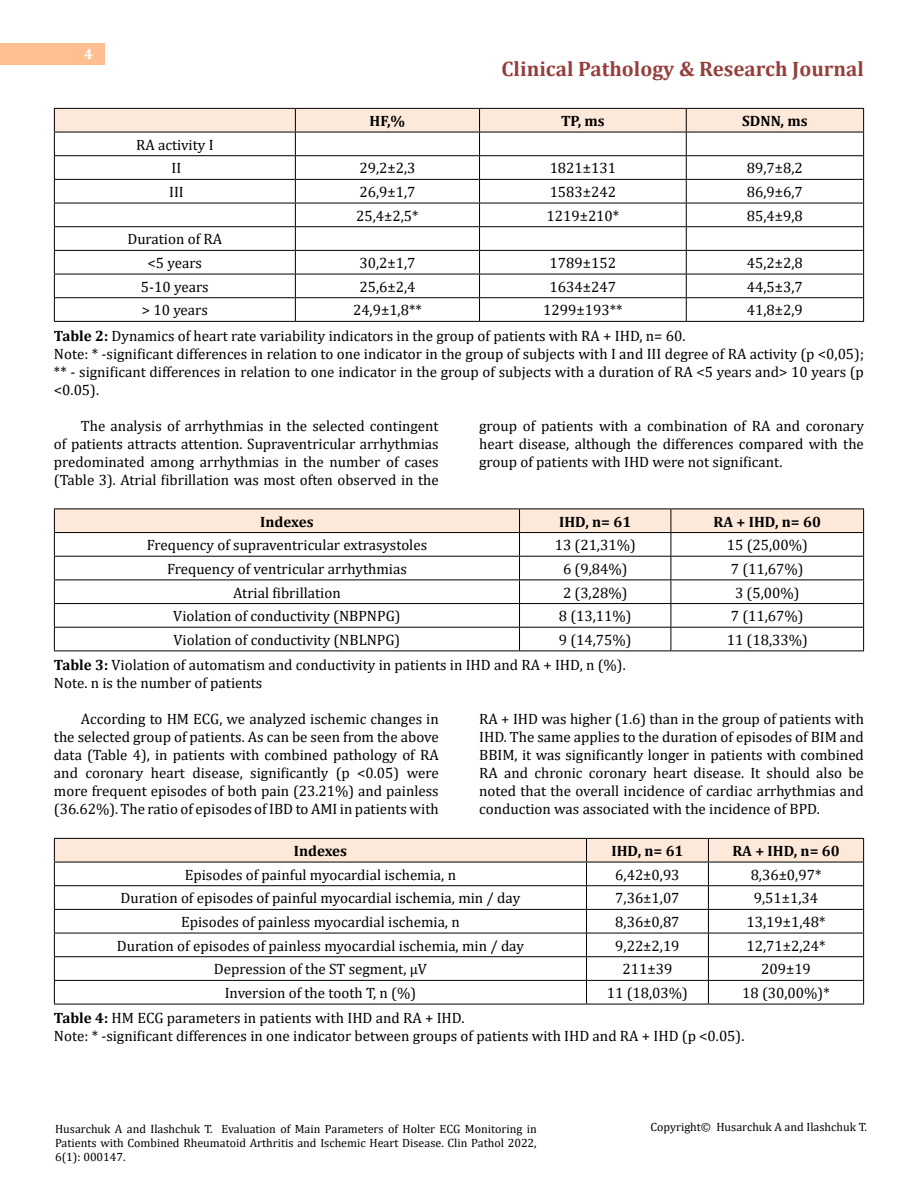
<style>
.page{position:relative;width:918px;height:1188px;background:#fff}
.page>*{position:absolute;margin:0;border:0;box-sizing:border-box;transform-origin:0 0}
.t1{font:700 21px "Cambria";color:#953f3c}
.t2{font:15px/18px "Cambria";color:#000;text-align:justify}
.t3{font:700 15px "Cambria";color:#000}
.t4{font:700 15px "Cambria";color:#fff}
.t5{font:12px/14.4px "Cambria";color:#000;text-align:justify}
.s1{font-weight:700}
</style>
<div class="page">
<div style="left:0;top:43px;width:105px;height:21px;background:#ffbf91"></div>
<hr style="left:54px;top:321px;width:241px;height:1px;background:#000">
<hr style="left:295px;top:321px;width:185px;height:1px;background:#000">
<hr style="left:480px;top:321px;width:206px;height:1px;background:#000">
<hr style="left:686px;top:321px;width:178px;height:1px;background:#000">
<svg style="left:54px;top:108px;width:810px;height:213px"></svg>
<hr style="left:54px;top:651px;width:466px;height:1px;background:#000">
<hr style="left:520px;top:651px;width:151px;height:1px;background:#000">
<hr style="left:671px;top:651px;width:193px;height:1px;background:#000">
<svg style="left:54px;top:509px;width:810px;height:142px"></svg>
<hr style="left:54px;top:1004px;width:533px;height:1px;background:#000">
<hr style="left:587px;top:1004px;width:121px;height:1px;background:#000">
<hr style="left:708px;top:1004px;width:156px;height:1px;background:#000">
<svg style="left:54px;top:838px;width:810px;height:166px"></svg>
<p class="t4" style="left:84px;top:44px;width:10px">4</p>
<h1 class="t1" style="left:502px;top:54px;width:364px">Clinical Pathology &amp; Research Journal</h1>
<p class="t2" style="left:136px;top:133px;width:79px;line-height:23.7px;text-align:center">RA activity I<br>II</p>
<p class="t3" style="left:370px;top:110px;width:37px">HF,%</p>
<p class="t3" style="left:561px;top:110px;width:45px">TP, ms</p>
<p class="t3" style="left:742px;top:110px;width:67px">SDNN, ms</p>
<p class="t2" style="left:359px;top:159px;width:58px">29,2±2,3</p>
<p class="t2" style="left:550px;top:159px;width:68px">1821±131</p>
<p class="t2" style="left:747px;top:159px;width:58px">89,7±8,2</p>
<p class="t2" style="left:169px;top:183px;width:16px">III</p>
<p class="t2" style="left:359px;top:183px;width:58px">26,9±1,7</p>
<p class="t2" style="left:550px;top:183px;width:68px">1583±242</p>
<p class="t2" style="left:747px;top:183px;width:58px">86,9±6,7</p>
<p class="t2" style="left:356px;top:207px;width:64px">25,4±2,5*</p>
<p class="t2" style="left:546px;top:207px;width:74px">1219±210*</p>
<p class="t2" style="left:747px;top:207px;width:58px">85,4±9,8</p>
<p class="t2" style="left:127px;top:227px;width:96px;line-height:23.7px;text-align:center">Duration of RA &lt;5 years</p>
<p class="t2" style="left:359px;top:254px;width:58px">30,2±1,7</p>
<p class="t2" style="left:550px;top:254px;width:68px">1789±152</p>
<p class="t2" style="left:747px;top:254px;width:58px">45,2±2,8</p>
<p class="t2" style="left:141px;top:278px;width:69px">5-10 years</p>
<p class="t2" style="left:359px;top:278px;width:58px">25,6±2,4</p>
<p class="t2" style="left:550px;top:278px;width:68px">1634±247</p>
<p class="t2" style="left:747px;top:278px;width:58px">44,5±3,7</p>
<p class="t2" style="left:142px;top:301px;width:68px">&gt; 10 years</p>
<p class="t2" style="left:353px;top:301px;width:70px">24,9±1,8**</p>
<p class="t2" style="left:543px;top:301px;width:81px">1299±193**</p>
<p class="t2" style="left:747px;top:301px;width:58px">41,8±2,9</p>
<p class="t2" style="left:54px;top:326px;width:812px;text-align:left"><span class="s1">Table 2:</span> Dynamics of heart rate variability indicators in the group of patients with RA + IHD, n= 60.<br>Note: * -significant differences in relation to one indicator in the group of subjects with I and III degree of RA activity (p &lt;0,05); ** - significant differences in relation to one indicator in the group of subjects with a duration of RA &lt;5 years and&gt; 10 years (p &lt;0.05).</p>
<p class="t2" style="left:54px;top:416px;width:386px;text-indent:27px">The analysis of arrhythmias in the selected contingent of patients attracts attention. Supraventricular arrhythmias predominated among arrhythmias in the number of cases (Table 3). Atrial fibrillation was most often observed in the</p>
<p class="t2" style="left:479px;top:416px;width:386px">group of patients with a combination of RA and coronary heart disease, although the differences compared with the group of patients with IHD were not significant.</p>
<p class="t3" style="left:260px;top:511px;width:55px">Indexes</p>
<p class="t3" style="left:559px;top:511px;width:74px">IHD, n= 61</p>
<p class="t3" style="left:714px;top:511px;width:109px">RA + IHD, n= 60</p>
<p class="t2" style="left:147px;top:536px;width:282px">Frequency of supraventricular extrasystoles</p>
<p class="t2" style="left:555px;top:536px;width:83px">13 (21,31%)</p>
<p class="t2" style="left:727px;top:536px;width:83px">15 (25,00%)</p>
<p class="t2" style="left:167px;top:560px;width:241px">Frequency of ventricular arrhythmias</p>
<p class="t2" style="left:563px;top:560px;width:66px">6 (9,84%)</p>
<p class="t2" style="left:731px;top:560px;width:74px">7 (11,67%)</p>
<p class="t2" style="left:233px;top:583px;width:109px">Atrial fibrillation</p>
<p class="t2" style="left:563px;top:583px;width:66px">2 (3,28%)</p>
<p class="t2" style="left:735px;top:583px;width:66px">3 (5,00%)</p>
<p class="t2" style="left:173px;top:607px;width:229px">Violation of conductivity (NBPNPG)</p>
<p class="t2" style="left:559px;top:607px;width:74px">8 (13,11%)</p>
<p class="t2" style="left:731px;top:607px;width:74px">7 (11,67%)</p>
<p class="t2" style="left:174px;top:631px;width:228px">Violation of conductivity (NBLNPG)</p>
<p class="t2" style="left:559px;top:631px;width:74px">9 (14,75%)</p>
<p class="t2" style="left:727px;top:631px;width:83px">11 (18,33%)</p>
<p class="t2" style="left:54px;top:656px;width:573px"><span class="s1">Table 3:</span> Violation of automatism and conductivity in patients in IHD and RA + IHD, n (%).<br>Note. n is the number of patients</p>
<p class="t2" style="left:54px;top:710px;width:386px;text-indent:27px">According to HM ECG, we analyzed ischemic changes in the selected group of patients. As can be seen from the above data (Table 4), in patients with combined pathology of RA and coronary heart disease, significantly (p &lt;0.05) were more frequent episodes of both pain (23.21%) and painless (36.62%). The ratio of episodes of IBD to AMI in patients with</p>
<p class="t2" style="left:479px;top:710px;width:386px">RA + IHD was higher (1.6) than in the group of patients with IHD. The same applies to the duration of episodes of BIM and BBIM, it was significantly longer in patients with combined RA and chronic coronary heart disease. It should also be noted that the overall incidence of cardiac arrhythmias and conduction was associated with the incidence of BPD.</p>
<p class="t3" style="left:294px;top:840px;width:55px">Indexes</p>
<p class="t3" style="left:611px;top:840px;width:74px">IHD, n= 61</p>
<p class="t3" style="left:732px;top:840px;width:109px">RA + IHD, n= 60</p>
<p class="t2" style="left:185px;top:866px;width:273px">Episodes of painful myocardial ischemia, n</p>
<p class="t2" style="left:615px;top:866px;width:66px">6,42±0,93</p>
<p class="t2" style="left:751px;top:866px;width:72px">8,36±0,97*</p>
<p class="t2" style="left:121px;top:889px;width:401px">Duration of episodes of painful myocardial ischemia, min / day</p>
<p class="t2" style="left:615px;top:889px;width:66px">7,36±1,07</p>
<p class="t2" style="left:754px;top:889px;width:66px">9,51±1,34</p>
<p class="t2" style="left:181px;top:913px;width:280px">Episodes of painless myocardial ischemia, n</p>
<p class="t2" style="left:615px;top:913px;width:66px">8,36±0,87</p>
<p class="t2" style="left:747px;top:913px;width:81px">13,19±1,48*</p>
<p class="t2" style="left:117px;top:937px;width:408px">Duration of episodes of painless myocardial ischemia, min / day</p>
<p class="t2" style="left:615px;top:937px;width:66px">9,22±2,19</p>
<p class="t2" style="left:747px;top:937px;width:81px">12,71±2,24*</p>
<p class="t2" style="left:214px;top:960px;width:215px">Depression of the ST segment, μV</p>
<p class="t2" style="left:623px;top:960px;width:51px">211±39</p>
<p class="t2" style="left:761px;top:960px;width:51px">209±19</p>
<p class="t2" style="left:225px;top:984px;width:193px">Inversion of the tooth T, n (%)</p>
<p class="t2" style="left:607px;top:984px;width:83px">11 (18,03%)</p>
<p class="t2" style="left:742px;top:984px;width:89px">18 (30,00%)*</p>
<p class="t2" style="left:54px;top:1009px;width:692px"><span class="s1">Table 4:</span> HM ECG parameters in patients with IHD and RA + IHD.<br>Note: * -significant differences in one indicator between groups of patients with IHD and RA + IHD (p &lt;0.05).</p>
<p class="t5" style="left:55px;top:1121px;width:483px">Husarchuk A and Ilashchuk T. Evaluation of Main Parameters of Holter ECG Monitoring in Patients with Combined Rheumatoid Arthritis and Ischemic Heart Disease. Clin Pathol 2022, 6(1): 000147.</p>
<p class="t5" style="left:650px;top:1119px;width:218px">Copyright© Husarchuk A and Ilashchuk T.</p>
</div>
